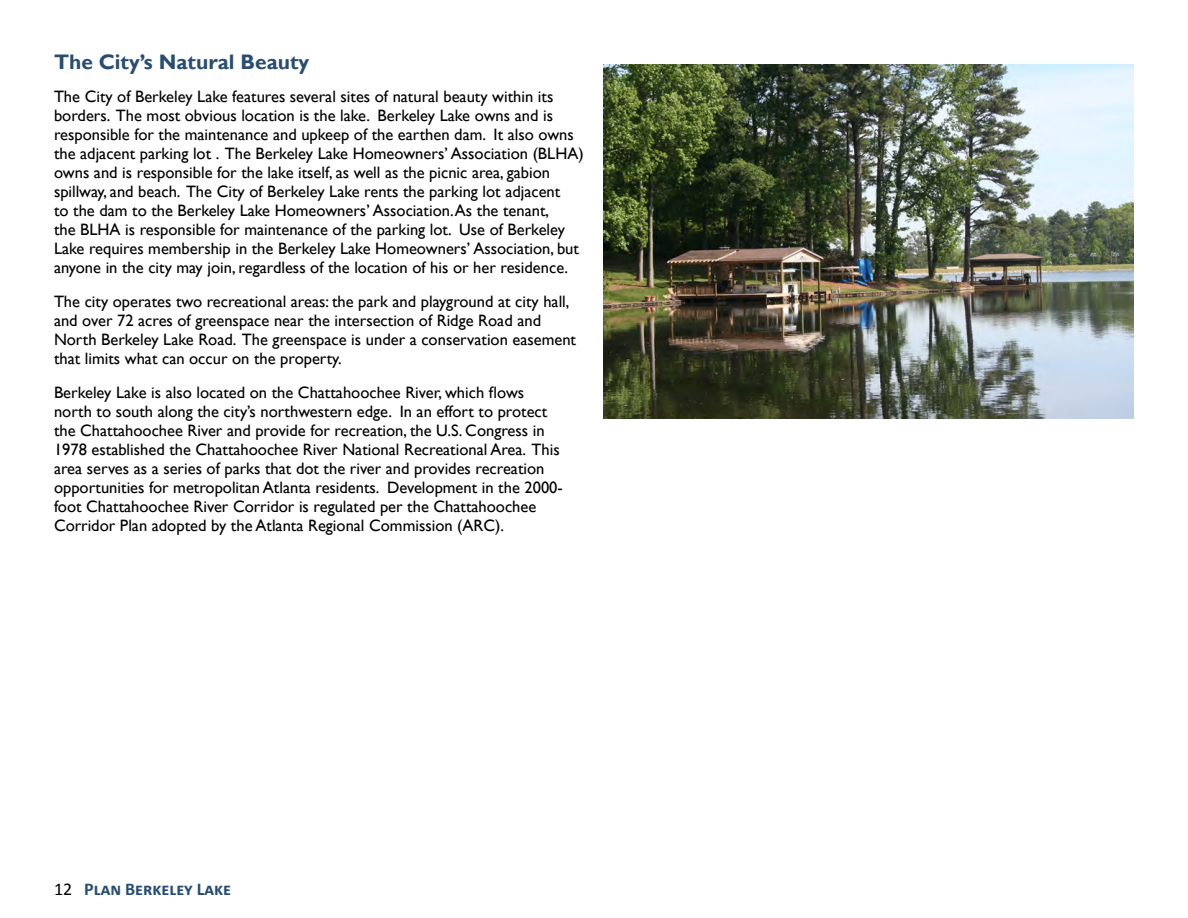
<style>
.page{position:relative;width:1188px;height:918px;background:#fff}
.page>*{position:absolute;margin:0;border:0;box-sizing:border-box;transform-origin:0 0}
.t1{font:700 21px "Gill Sans";color:#294d71}
.t2{font:700 18px "Calibri";color:#294d71}
.t3{font:16.5px/18.9px "Gill Sans";color:#000}
.s1{font-weight:400;color:#000}
</style>
<div class="page">
<img style="left:603px;top:64px;width:531px;height:354px">
<p class="t1" style="left:54px;top:49px;width:257px">The City’s Natural Beauty</p>
<p class="t3" style="left:54px;top:88px;width:531px">The City of Berkeley Lake features several sites of natural beauty within its borders. The most obvious location is the lake. Berkeley Lake owns and is responsible for the maintenance and upkeep of the earthen dam. It also owns the adjacent parking lot . The Berkeley Lake Homeowners’ Association (BLHA) owns and is responsible for the lake itself, as well as the picnic area, gabion spillway, and beach. The City of Berkeley Lake rents the parking lot adjacent<br>to the dam to the Berkeley Lake Homeowners’ Association. As the tenant,<br>the BLHA is responsible for maintenance of the parking lot. Use of Berkeley Lake requires membership in the Berkeley Lake Homeowners’ Association, but anyone in the city may join, regardless of the location of his or her residence.</p>
<p class="t3" style="left:54px;top:293px;width:524px">The city operates two recreational areas: the park and playground at city hall, and over 72 acres of greenspace near the intersection of Ridge Road and North Berkeley Lake Road. The greenspace is under a conservation easement that limits what can occur on the property.</p>
<p class="t3" style="left:54px;top:383px;width:510px">Berkeley Lake is also located on the Chattahoochee River, which flows north to south along the city’s northwestern edge. In an effort to protect the Chattahoochee River and provide for recreation, the U.S. Congress in 1978 established the Chattahoochee River National Recreational Area. This area serves as a series of parks that dot the river and provides recreation opportunities for metropolitan Atlanta residents. Development in the 2000- foot Chattahoochee River Corridor is regulated per the Chattahoochee Corridor Plan adopted by the Atlanta Regional Commission (ARC).</p>
<p class="t2" style="left:54px;top:878px;width:179px"><span class="s1">12</span> Plan Berkeley Lake</p>
</div>
